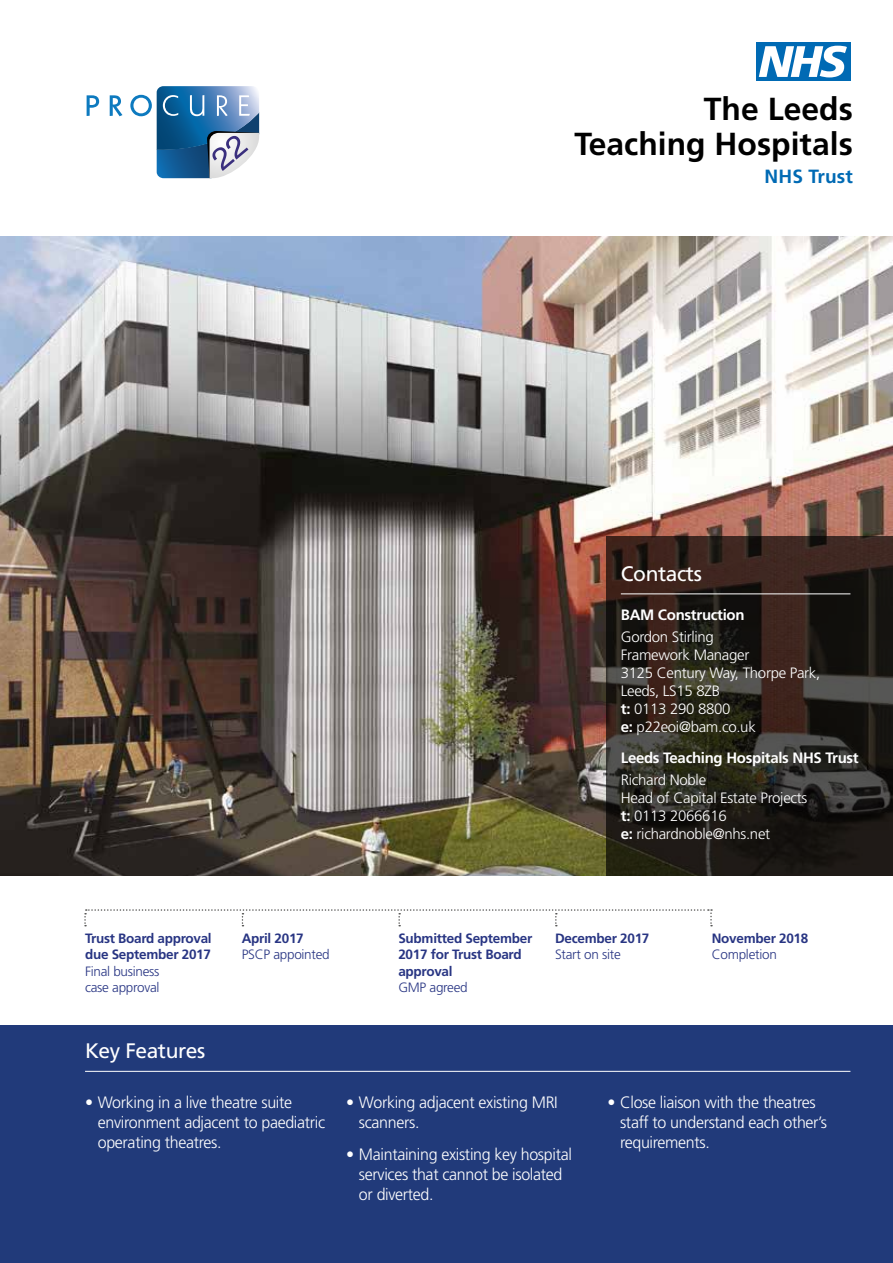
<style>
.page{position:relative;width:893px;height:1263px;background:#fff}
.page>*{position:absolute;margin:0;border:0;box-sizing:border-box;transform-origin:0 0}
.t1{font:700 31.8px/35.1px "Frutiger";color:#000;text-align:right}
.t2{font:21px "Frutiger";letter-spacing:-.02em;color:#fff}
.t3{font:700 19.05px "Frutiger";letter-spacing:.005em;color:#006ab4}
.t4{font:300 16.5px/19.8px "Frutiger";letter-spacing:-.02em;color:#fff}
.t5{font:300 15px/18px "Frutiger";letter-spacing:-.02em;color:#fff}
.t6{font:700 15px "Frutiger";letter-spacing:-.02em;color:#fff}
.t7{font:700 13.5px/16.2px "Frutiger";letter-spacing:-.02em;color:#283583}
.t8{font:300 13.5px/16.2px "Frutiger";letter-spacing:-.02em;color:#283583}
.s1{font-weight:700}
.s2{font-weight:300}
</style>
<div class="page">
<img style="left:0;top:236px;width:893px;height:640px">
<svg style="left:87px;top:95px;width:12px;height:21px"></svg>
<svg style="left:110px;top:95px;width:12px;height:21px"></svg>
<svg style="left:130px;top:86px;width:129px;height:92px"></svg>
<svg style="left:606px;top:537px;width:287px;height:339px;background:#29221c"></svg>
<div style="left:0;top:1025px;width:893px;height:238px;background:#213a7a"></div>
<hr style="left:621px;top:593px;width:229px;height:1px;background:#fff">
<svg style="left:84px;top:909px;width:628px;height:17px"></svg>
<hr style="left:85px;top:1071px;width:765px;height:1px;background:#fff">
<div style="left:756px;top:43px;width:94px;height:38px;background:#006ab4"></div>
<svg style="left:759px;top:46px;width:88px;height:31px"></svg>
<p class="t1" style="left:574px;top:91px;width:280px">The Leeds<br>Teaching Hospitals</p>
<p class="t3" style="left:765px;top:165px;width:90px">NHS Trust</p>
<p class="t2" style="left:621px;top:561px;width:83px">Contacts</p>
<p class="t6" style="left:621px;top:606px;width:125px">BAM Construction</p>
<p class="t5" style="left:621px;top:628px;width:201px">Gordon Stirling<br>Framework Manager<br>3125 Century Way, Thorpe Park,<br>Leeds, LS15 8ZB<br><span class="s1">t:</span> 0113 290 8800<br><span class="s1">e:</span> p22eoi@bam.co.uk</p>
<p class="t6" style="left:621px;top:749px;width:239px">Leeds Teaching Hospitals NHS Trust</p>
<p class="t5" style="left:621px;top:771px;width:188px">Richard Noble<br>Head of Capital Estate Projects <span class="s1">t:</span> 0113 2066616<br><span class="s1">e:</span> richardnoble@nhs.net</p>
<p class="t7" style="left:85px;top:930px;width:128px">Trust Board approval due September 2017<br><span class="s2">Final business<br>case approval</span></p>
<p class="t8" style="left:242px;top:930px;width:90px"><span class="s1">April 2017<br></span>PSCP appointed</p>
<p class="t7" style="left:398px;top:930px;width:135px">Submitted September<br>2017 for Trust Board approval<br><span class="s2">GMP agreed</span></p>
<p class="t7" style="left:555px;top:930px;width:96px">December 2017<br><span class="s2">Start on site</span></p>
<p class="t7" style="left:712px;top:930px;width:98px">November 2018<br><span class="s2">Completion</span></p>
<p class="t2" style="left:85px;top:1038px;width:122px">Key Features</p>
<p class="t4" style="left:98px;top:1092px;width:229px;text-indent:-13px">• Working in a live theatre suite environment adjacent to paediatric operating theatres.</p>
<p class="t4" style="left:359px;top:1092px;width:200px;text-indent:-13px">• Working adjacent existing MRI scanners.</p>
<p class="t4" style="left:359px;top:1145px;width:214px;text-indent:-13px">• Maintaining existing key hospital services that cannot be isolated or diverted.</p>
<p class="t4" style="left:620px;top:1092px;width:208px;text-indent:-13px">• Close liaison with the theatres staff to understand each other’s requirements.</p>
</div>
